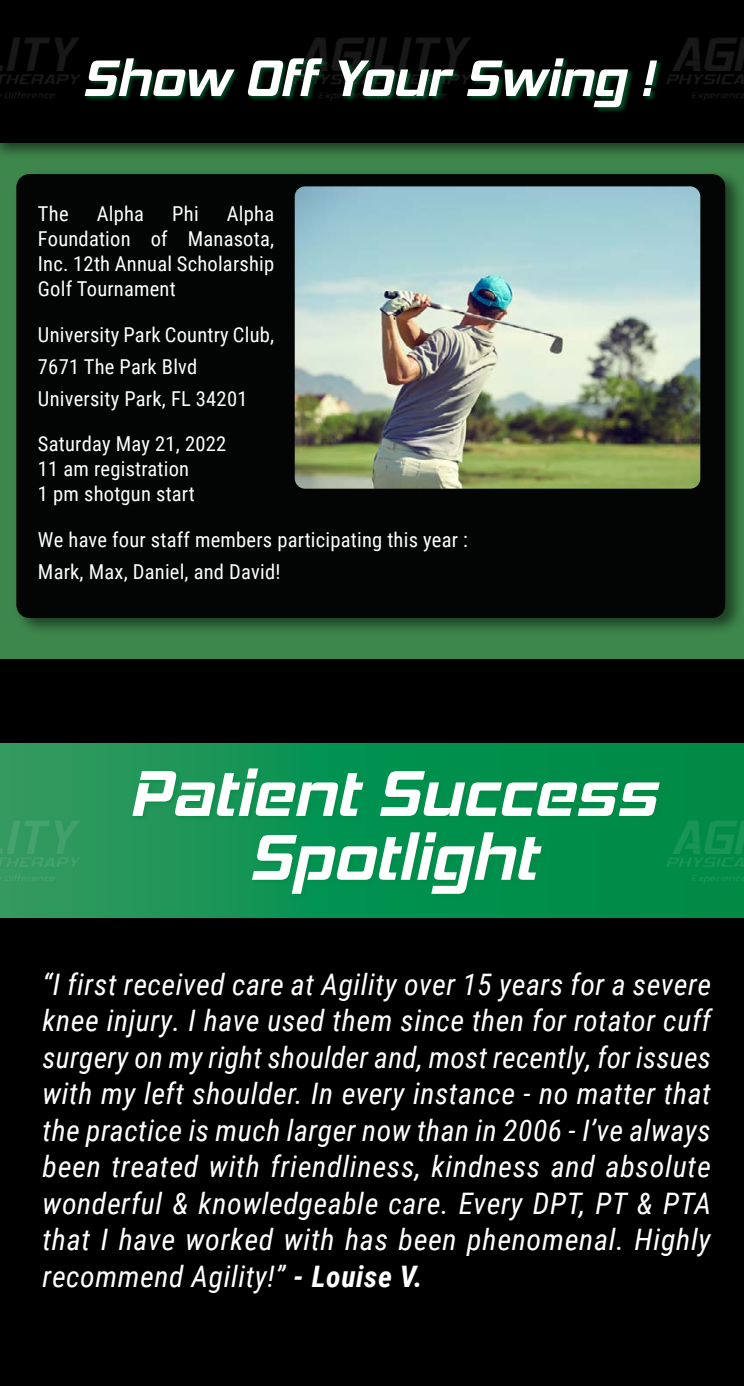
<style>
.page{position:relative;width:744px;height:1386px;background:#fff}
.page>*{position:absolute;margin:0;border:0;box-sizing:border-box;transform-origin:0 0}
.t1{font:italic 700 66.15px/63.9px "Hemi Head Rg";color:#fff;text-align:center}
.t2{font:italic 700 52.5px "Hemi Head Rg";color:#fff}
.t3{font:italic 29.57px/36.4px "Roboto Condensed";letter-spacing:.025em;color:#fff;text-align:justify}
.t4{font:20.47px/25px "Roboto Condensed";letter-spacing:.01em;color:#fff}
.s1{font-weight:700}
</style>
<div class="page">
<div style="left:0;top:0;width:743px;height:1386px;background:#3e874c"></div>
<div style="left:0;top:0;width:743px;height:160px;background:#000;opacity:.55"></div>
<div style="left:0;top:0;width:743px;height:142px;background:#000"></div>
<div style="left:0;top:660px;width:743px;height:726px;background:#000"></div>
<div style="left:13px;top:168px;width:730px;height:468px;background:#000;opacity:.55"></div>
<div style="left:16px;top:174px;width:709px;height:444px;background:#000;border-radius:13px"></div>
<img style="left:0;top:37px;width:80px;height:61px">
<img style="left:666px;top:37px;width:77px;height:64px">
<img style="left:306px;top:37px;width:165px;height:20px">
<div style="left:84px;top:57px;width:579px;height:57px;background:#008943;opacity:.55"></div>
<img style="left:294px;top:186px;width:406px;height:303px">
<svg style="left:0;top:744px;width:743px;height:173px;background:#139252"></svg>
<div style="left:131px;top:767px;width:535px;height:132px;background:#008943;opacity:.55"></div>
<img style="left:0;top:804px;width:89px;height:96px">
<img style="left:658px;top:804px;width:85px;height:96px">
<h2 class="t2" style="left:82px;top:46px;width:572px">Show Off Your Swing !</h2>
<p class="t4" style="left:38px;top:200px;width:32px">The</p>
<p class="t4" style="left:97px;top:200px;width:49px">Alpha</p>
<p class="t4" style="left:172px;top:200px;width:28px">Phi</p>
<p class="t4" style="left:38px;top:200px;width:238px;text-align:justify;text-indent:189px">Alpha Foundation of Manasota, Inc. 12th Annual Scholarship Golf Tournament</p>
<p class="t4" style="left:38px;top:317px;width:237px;line-height:32px">University Park Country Club,<br>7671 The Park Blvd<br>University Park, FL 34201</p>
<p class="t4" style="left:38px;top:431px;width:190px">Saturday May 21, 2022<br>11 am registration<br>1 pm shotgun start</p>
<p class="t4" style="left:38px;top:523px;width:431px;line-height:32px">We have four staff members participating this year :<br>Mark, Max, Daniel, and David!</p>
<h1 class="t1" style="left:129px;top:761px;width:529px">Patient Success<br>Spotlight</h1>
<p class="t3" style="left:43px;top:965px;width:670px">“I first received care at Agility over 15 years for a severe knee injury. I have used them since then for rotator cuff surgery on my right shoulder and, most recently, for issues with my left shoulder. In every instance - no matter that the practice is much larger now than in 2006 - I’ve always been treated with friendliness, kindness and absolute wonderful &amp; knowledgeable care. Every DPT, PT &amp; PTA that I have worked with has been phenomenal. Highly recommend Agility!” <span class="s1">- Louise V.</span></p>
</div>
